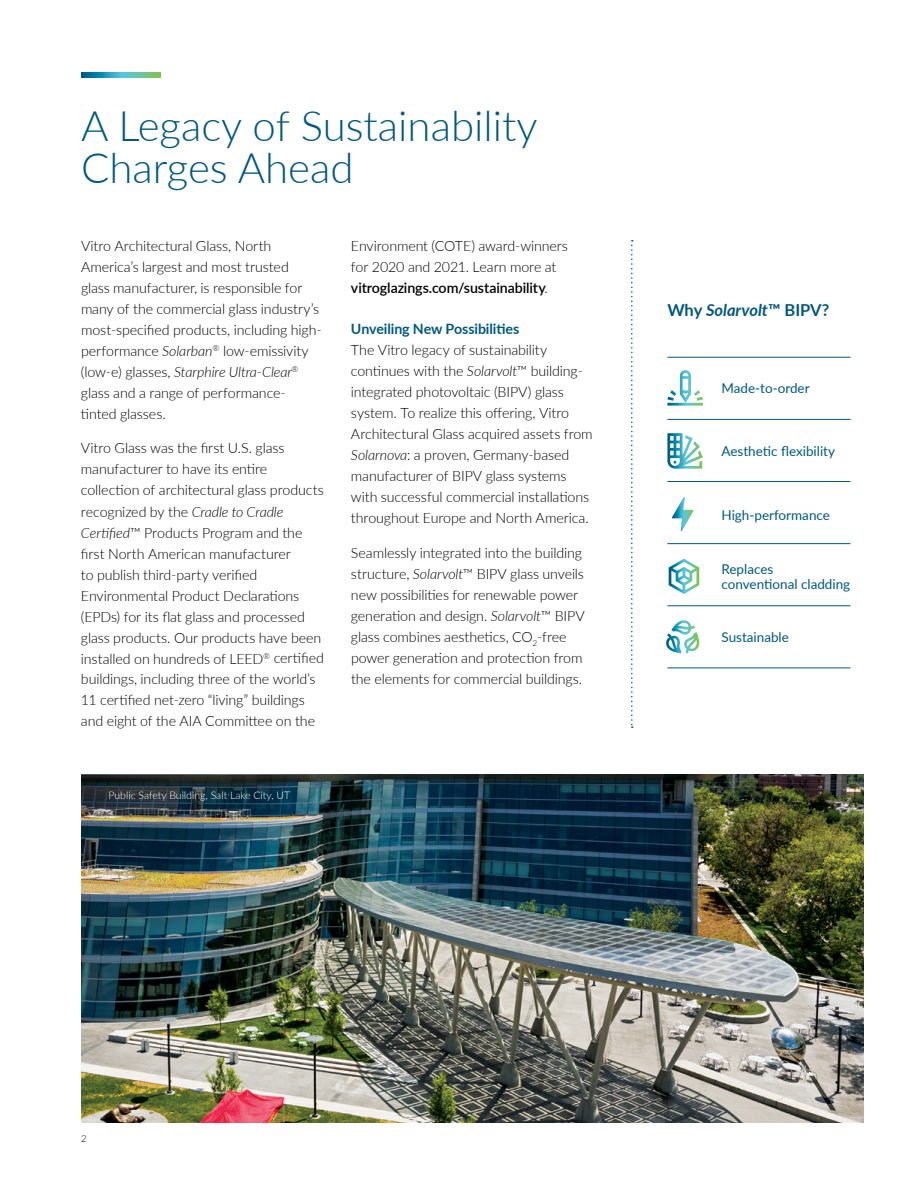
<style>
.page{position:relative;width:918px;height:1188px;background:#fff}
.page>*{position:absolute;margin:0;border:0;box-sizing:border-box;transform-origin:0 0}
.t1{font:300 42px/42px "Lato";color:#00587e}
.t2{font:700 16.5px "Lato";letter-spacing:-.01em;color:#00587e}
.t3{font:300 14.25px/21px "Lato";letter-spacing:-.01em;color:#000}
.t4{font:700 14.25px "Lato";letter-spacing:-.01em;color:#00587e}
.t5{font:13.5px/15px "Lato";color:#00587e}
.t6{font:300 10.5px "Lato";color:#fff}
.t7{font:300 9.75px "Lato";color:#000}
.s1{font-style:italic}
.s2{font-weight:600}
</style>
<div class="page">
<img style="left:81px;top:774px;width:783px;height:349px">
<svg style="left:81px;top:72px;width:80px;height:5px"></svg>
<svg style="left:631px;top:240px;width:2px;height:488px"></svg>
<svg style="left:667px;top:370px;width:36px;height:36px"></svg>
<svg style="left:667px;top:433px;width:36px;height:36px"></svg>
<svg style="left:666px;top:620px;width:33px;height:33px"></svg>
<svg style="left:669px;top:559px;width:30px;height:35px"></svg>
<hr style="left:667px;top:419px;width:183px;height:1px;background:#00587e">
<hr style="left:667px;top:357px;width:183px;height:1px;background:#00587e">
<hr style="left:667px;top:481px;width:183px;height:1px;background:#00587e">
<hr style="left:667px;top:543px;width:183px;height:1px;background:#00587e">
<hr style="left:667px;top:606px;width:183px;height:1px;background:#00587e">
<hr style="left:667px;top:668px;width:183px;height:1px;background:#00587e">
<svg style="left:672px;top:497px;width:22px;height:34px"></svg>
<h1 class="t1" style="left:81px;top:103px;width:458px">A Legacy of Sustainability<br>Charges Ahead</h1>
<p class="t3" style="left:81px;top:235px;width:242px">Vitro Architectural Glass, North America’s largest and most trusted<br>glass manufacturer, is responsible for many of the commercial glass industry’s most-specified products, including high&shy;performance <span class="s1">Solarban</span><sup>®</sup> low-emissivity (low-e) glasses, <span class="s1">Starphire Ultra-Clear</span><sup>® </sup>glass and a range of performance&shy;tinted glasses.</p>
<p class="t3" style="left:81px;top:437px;width:244px">Vitro Glass was the first U.S. glass manufacturer to have its entire collection of architectural glass products recognized by the <span class="s1">Cradle to Cradle Certified</span>™ Products Program and the first North American manufacturer<br>to publish third-party verified Environmental Product Declarations (EPDs) for its flat glass and processed glass products. Our products have been installed on hundreds of LEED<sup>®</sup> certified buildings, including three of the world’s 11 certified net-zero “living” buildings and eight of the AIA Committee on the</p>
<p class="t6" style="left:109px;top:788px;width:183px">Public Safety Building, Salt Lake City, UT</p>
<p class="t3" style="left:351px;top:235px;width:218px">Environment (COTE) award-winners for 2020 and 2021. Learn more at <span class="s2">vitroglazings.com/sustainability</span>.</p>
<p class="t4" style="left:351px;top:319px;width:170px">Unveiling New Possibilities</p>
<p class="t3" style="left:351px;top:339px;width:243px">The Vitro legacy of sustainability continues with the <span class="s1">Solarvolt</span>™ building&shy;integrated photovoltaic (BIPV) glass system. To realize this offering, Vitro Architectural Glass acquired assets from <span class="s1">Solarnova</span>: a proven, Germany-based manufacturer of BIPV glass systems with successful commercial installations throughout Europe and North America.</p>
<p class="t3" style="left:351px;top:542px;width:235px">Seamlessly integrated into the building structure, <span class="s1">Solarvolt</span>™ BIPV glass unveils new possibilities for renewable power generation and design. <span class="s1">Solarvolt</span>™ BIPV glass combines aesthetics, CO<sub>2</sub>-free power generation and protection from the elements for commercial buildings.</p>
<p class="t2" style="left:667px;top:297px;width:163px">Why <span class="s1">Solarvolt</span>™ BIPV?</p>
<p class="t5" style="left:722px;top:380px;width:90px">Made-to-order</p>
<p class="t5" style="left:722px;top:443px;width:115px">Aesthetic flexibility</p>
<p class="t5" style="left:722px;top:507px;width:110px">High-performance</p>
<p class="t5" style="left:722px;top:561px;width:130px">Replaces conventional cladding</p>
<p class="t5" style="left:722px;top:629px;width:69px">Sustainable</p>
<p class="t7" style="left:81px;top:1132px;width:7px">2</p>
</div>
